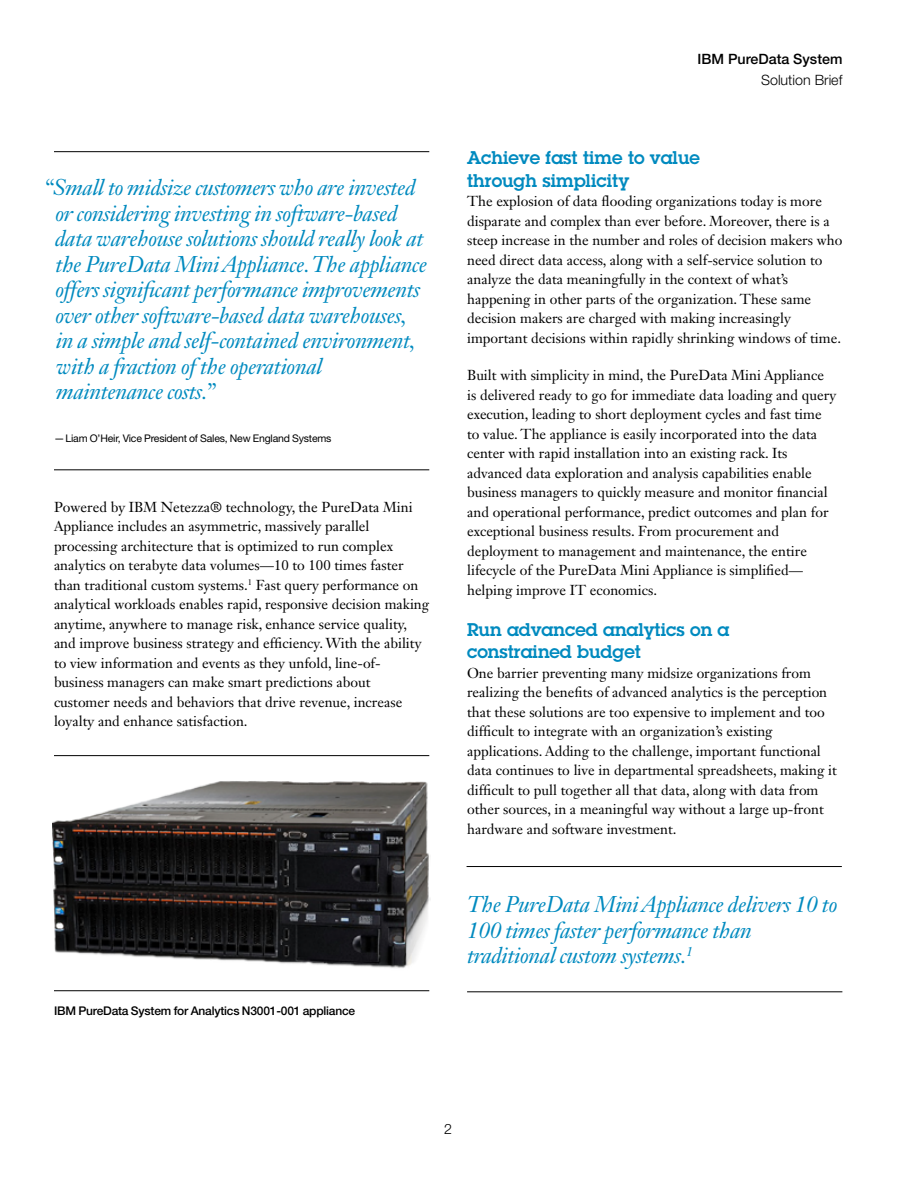
<style>
.page{position:relative;width:918px;height:1188px;background:#fff}
.page>*{position:absolute;margin:0;border:0;box-sizing:border-box;transform-origin:0 0}
.t1{font:italic 22.5px/25.5px "Janson Text LT Std";letter-spacing:-.015em;color:#008abf}
.t2{font:600 18px/22.5px "Lubalin Graph Std";color:#008abf}
.t3{font:14.25px/19.5px "Janson Text LT Std";color:#000}
.t4{font:500 14.25px "Helvetica Neue LT Pro";color:#000}
.t5{font:300 14.25px "Helvetica Neue LT Pro";color:#000}
.t6{font:500 12px "Helvetica Neue LT Pro";letter-spacing:-.015em;color:#000}
.t7{font:10.5px "Helvetica Neue LT Pro";letter-spacing:-.015em;color:#000}
</style>
<div class="page">
<hr style="left:54px;top:151px;width:375px;height:1px;background:#000">
<hr style="left:54px;top:469px;width:375px;height:1px;background:#000">
<hr style="left:467px;top:866px;width:375px;height:1px;background:#000">
<hr style="left:467px;top:991px;width:375px;height:1px;background:#000">
<img style="left:53px;top:781px;width:378px;height:187px">
<hr style="left:54px;top:755px;width:375px;height:1px;background:#000">
<hr style="left:54px;top:990px;width:375px;height:1px;background:#000">
<p class="t1" style="left:55px;top:175px;width:374px;text-indent:-12px">“Small to midsize customers who are invested or considering investing in software-based data warehouse solutions should really look at the PureData Mini Appliance. The appliance offers significant performance improvements over other software-based data warehouses, in a simple and self-contained environment, with a fraction of the operational maintenance costs.”</p>
<p class="t7" style="left:54px;top:432px;width:279px">—Liam O’Heir, Vice President of Sales, New England Systems</p>
<p class="t3" style="left:54px;top:497px;width:377px">Powered by IBM Netezza® technology, the PureData Mini Appliance includes an asymmetric, massively parallel processing architecture that is optimized to run complex analytics on terabyte data volumes—10 to 100 times faster than traditional custom systems.<sup>1</sup> Fast query performance on analytical workloads enables rapid, responsive decision making anytime, anywhere to manage risk, enhance service quality, and improve business strategy and efficiency. With the ability to view information and events as they unfold, line-of&shy;business managers can make smart predictions about customer needs and behaviors that drive revenue, increase loyalty and enhance satisfaction.</p>
<p class="t6" style="left:54px;top:1004px;width:303px">IBM PureData System for Analytics N3001-001 appliance</p>
<p class="t4" style="left:697px;top:51px;width:146px">IBM PureData System</p>
<p class="t5" style="left:761px;top:71px;width:83px">Solution Brief</p>
<p class="t2" style="left:467px;top:146px;width:234px">Achieve fast time to value through simplicity</p>
<p class="t3" style="left:467px;top:191px;width:377px">The explosion of data flooding organizations today is more disparate and complex than ever before. Moreover, there is a steep increase in the number and roles of decision makers who need direct data access, along with a self-service solution to analyze the data meaningfully in the context of what’s happening in other parts of the organization. These same decision makers are charged with making increasingly important decisions within rapidly shrinking windows of time.</p>
<p class="t3" style="left:467px;top:366px;width:371px">Built with simplicity in mind, the PureData Mini Appliance is delivered ready to go for immediate data loading and query execution, leading to short deployment cycles and fast time to value. The appliance is easily incorporated into the data center with rapid installation into an existing rack. Its advanced data exploration and analysis capabilities enable business managers to quickly measure and monitor financial and operational performance, predict outcomes and plan for exceptional business results. From procurement and deployment to management and maintenance, the entire lifecycle of the PureData Mini Appliance is simplified— helping improve IT economics.</p>
<p class="t2" style="left:467px;top:618px;width:264px">Run advanced analytics on a constrained budget</p>
<p class="t3" style="left:467px;top:663px;width:371px">One barrier preventing many midsize organizations from realizing the benefits of advanced analytics is the perception that these solutions are too expensive to implement and too difficult to integrate with an organization’s existing applications. Adding to the challenge, important functional data continues to live in departmental spreadsheets, making it difficult to pull together all that data, along with data from other sources, in a meaningful way without a large up-front hardware and software investment.</p>
<h1 class="t1" style="left:467px;top:892px;width:372px">The PureData Mini Appliance delivers 10 to<br>100 times faster performance than traditional custom systems.<sup>1</sup></h1>
<p class="t5" style="left:444px;top:1120px;width:9px">2</p>
</div>
